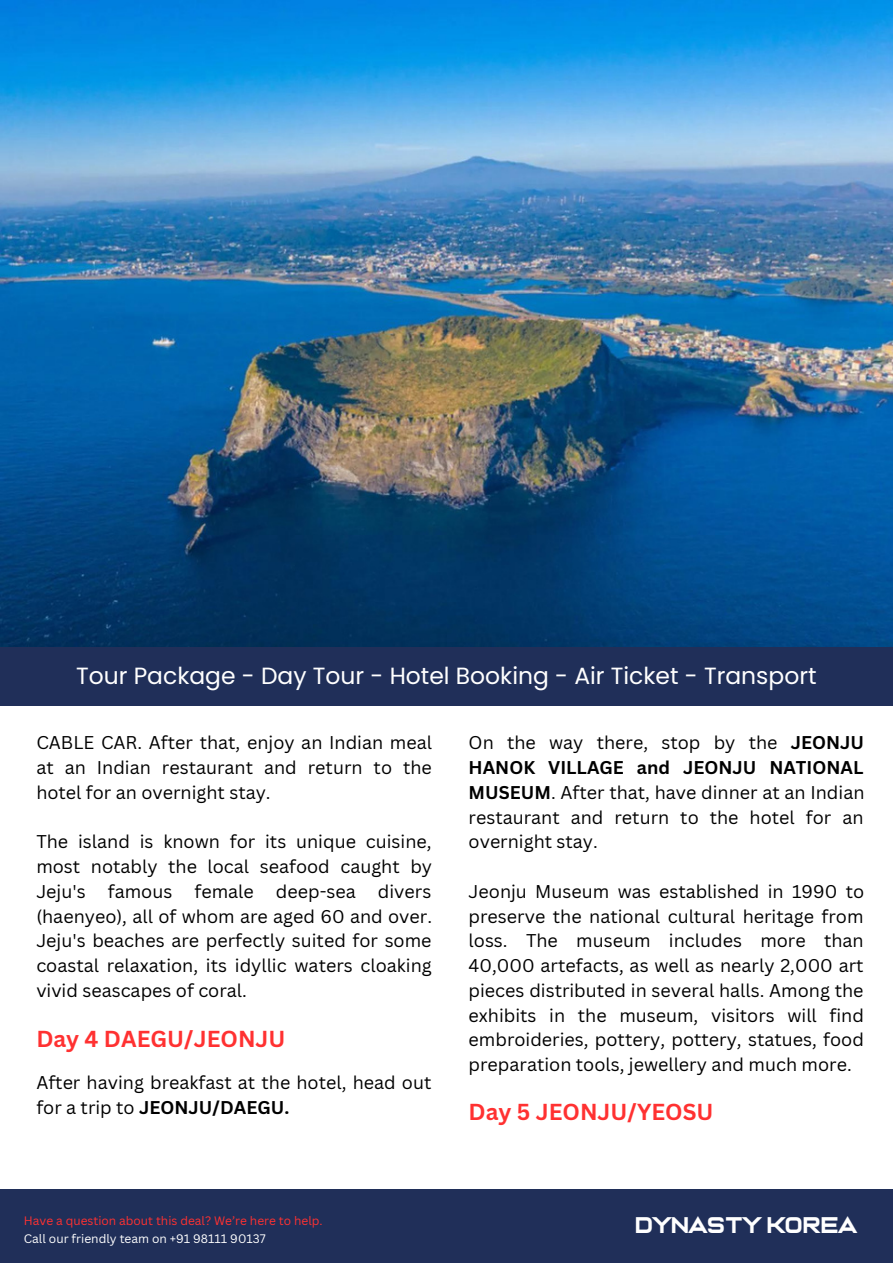
<style>
.page{position:relative;width:893px;height:1264px;background:#fff}
.page>*{position:absolute;margin:0;border:0;box-sizing:border-box;transform-origin:0 0}
.t1{font:23.4px "Poppins";color:#fff}
.t2{font:23.1px "Casanova Scotia";color:#fff}
.t3{font:700 22.5px "Canva Sans";color:#ff3131}
.t4{font:18px/24.8px "Canva Sans";color:#000;text-align:justify}
.t5{font:12px "Canva Sans";color:#ff3131}
.t6{font:12px "Canva Sans";color:#fff}
.s1{font-weight:700}
</style>
<div class="page">
<img style="left:0;top:0;width:892px;height:647px">
<div style="left:0;top:647px;width:892px;height:59px;background:#202f59"></div>
<div style="left:0;top:1189px;width:892px;height:73px;background:#202f59"></div>
<p class="t1" style="left:76px;top:662px;width:742px">Tour Package - Day Tour - Hotel Booking - Air Ticket - Transport</p>
<p class="t4" style="left:36px;top:730px;width:397px">CABLE CAR. After that, enjoy an Indian meal at an Indian restaurant and return to the hotel for an overnight stay.</p>
<p class="t4" style="left:36px;top:829px;width:397px">The island is known for its unique cuisine, most notably the local seafood caught by Jeju's famous female deep-sea divers (haenyeo), all of whom are aged 60 and over.<br>Jeju's beaches are perfectly suited for some coastal relaxation, its idyllic waters cloaking vivid seascapes of coral.</p>
<p class="t3" style="left:36px;top:1025px;width:251px">Day 4 DAEGU/JEONJU</p>
<p class="t4" style="left:36px;top:1070px;width:396px">After having breakfast at the hotel, head out for a trip to <span class="s1">JEONJU/DAEGU.</span></p>
<p class="t4" style="left:468px;top:730px;width:397px">On the way there, stop by the <span class="s1">JEONJU HANOK VILLAGE and JEONJU NATIONAL MUSEUM</span>. After that, have dinner at an Indian restaurant and return to the hotel for an overnight stay.</p>
<p class="t4" style="left:468px;top:879px;width:397px">Jeonju Museum was established in 1990 to preserve the national cultural heritage from loss. The museum includes more than 40,000 artefacts, as well as nearly 2,000 art pieces distributed in several halls. Among the exhibits in the museum, visitors will find embroideries, pottery, pottery, statues, food preparation tools, jewellery and much more.</p>
<p class="t3" style="left:468px;top:1098px;width:246px">Day 5 JEONJU/YEOSU</p>
<p class="t5" style="left:24px;top:1213px;width:300px">Have a question about this deal? We’re here to help.</p>
<p class="t2" style="left:636px;top:1215px;width:223px">DYNASTY KOREA</p>
<p class="t6" style="left:24px;top:1231px;width:243px">Call our friendly team on +91 98111 90137</p>
</div>
